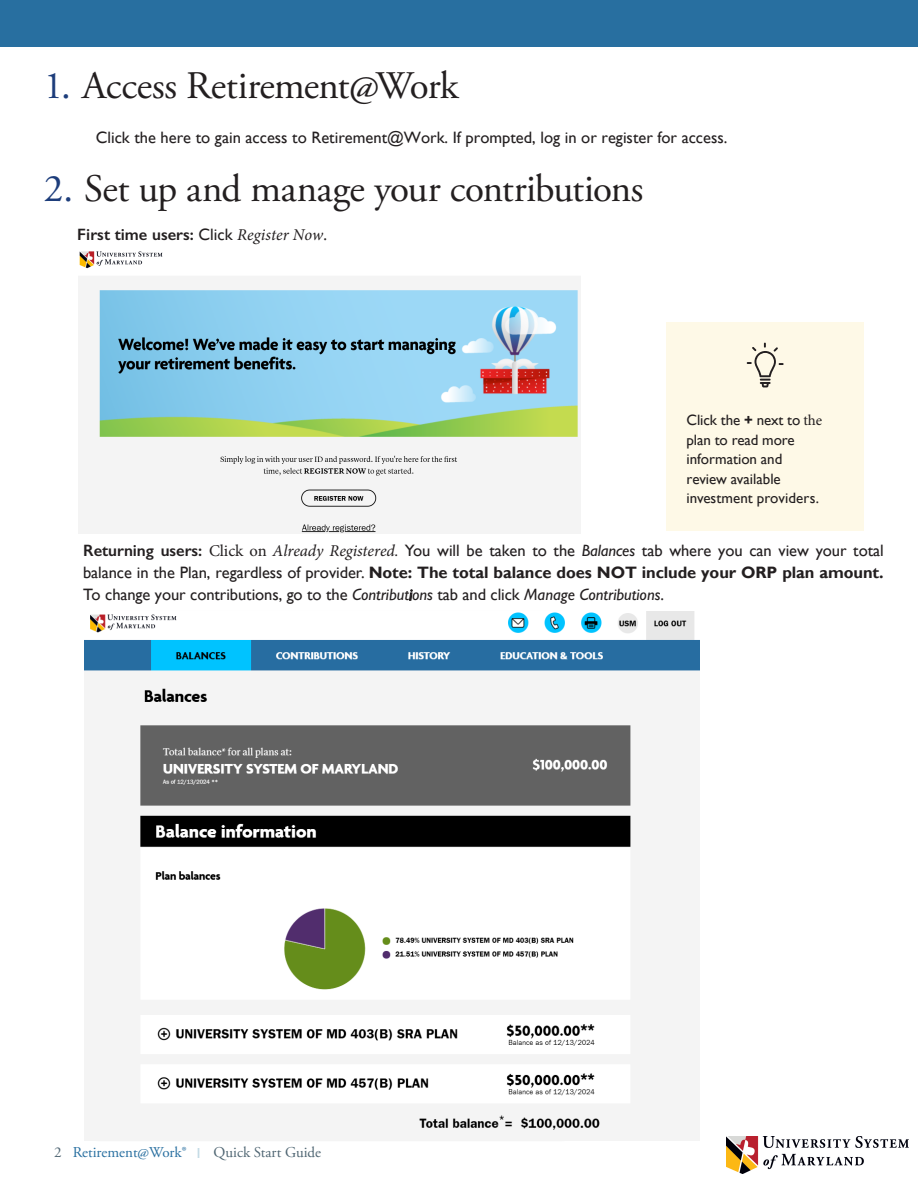
<style>
.page{position:relative;width:918px;height:1188px;background:#fff}
.page>*{position:absolute;margin:0;border:0;box-sizing:border-box;transform-origin:0 0}
.t1{font:39px "Adobe Garamond Pro";letter-spacing:-.01em;color:#231f20}
.t2{font:16.5px/22.4px "Gill Sans";letter-spacing:-.005em;color:#231f20;text-align:justify}
.t3{font:16.5px "Gill Sans";color:#231f20}
.t4{font:600 16.5px "Gill Sans";letter-spacing:.005em;color:#231f20}
.t5{font:15px/19.6px "Gill Sans";letter-spacing:-.005em;color:#231f20}
.t6{font:15px "Adobe Garamond Pro";color:#506673}
.s1{color:#1d3d7b}
.s2{font-weight:400}
.s3{font-family:"Minion Pro";font-weight:400;font-style:italic}
.s4{font-weight:700}
.s5{font-family:"Minion Pro"}
.s6{font-weight:600}
.s7{font-family:"Minion Pro";font-style:italic}
.s8{font-style:italic}
.s9{color:#286fa0}
.s10{font-family:"ITC Franklin Gothic Std";font-weight:500;color:#c5dce6}
</style>
<div class="page">
<div style="left:0;top:0;width:918px;height:47px;background:#286fa0"></div>
<div style="left:666px;top:322px;width:198px;height:209px;background:#fef9e7"></div>
<svg style="left:747px;top:343px;width:37px;height:44px"></svg>
<img style="left:727px;top:1136px;width:182px;height:38px">
<img style="left:85px;top:611px;width:615px;height:529px">
<img style="left:78px;top:251px;width:502px;height:282px">
<h1 class="t1" style="left:44px;top:62px;width:416px"><span class="s1">1.</span> Access Retirement@Work</h1>
<p class="t3" style="left:96px;top:128px;width:633px">Click the here to gain access to Retirement@Work. If prompted, log in or register for access.</p>
<h1 class="t1" style="left:44px;top:165px;width:601px"><span class="s1">2.</span> Set up and manage your contributions</h1>
<p class="t4" style="left:77px;top:224px;width:251px">First time users: <span class="s2">Click</span> <span class="s3">Register Now</span><span class="s2">.</span></p>
<p class="t5" style="left:687px;top:410px;width:137px">Click the <span class="s4">+</span> next to <span class="s5">the </span>plan to read more information and review available investment providers.</p>
<p class="t2" style="left:83px;top:539px;width:802px"><span class="s6">Returning users:</span> <span class="s5">Click on</span> <span class="s7">Already Registered.</span> You will be taken to the <span class="s8">Balances</span> tab where you can view your total balance in the Plan, regardless of provider. <span class="s4">Note: The total balance does NOT include your ORP plan amount.<br></span>To change your contributions, go to the <span class="s8">Contributions</span> tab and click <span class="s8">Manage Contributions</span>.</p>
<p class="t6" style="left:54px;top:1143px;width:269px">2 <span class="s9">Retirement@Work®</span> <span class="s10">l</span> Quick Start Guide</p>
</div>
